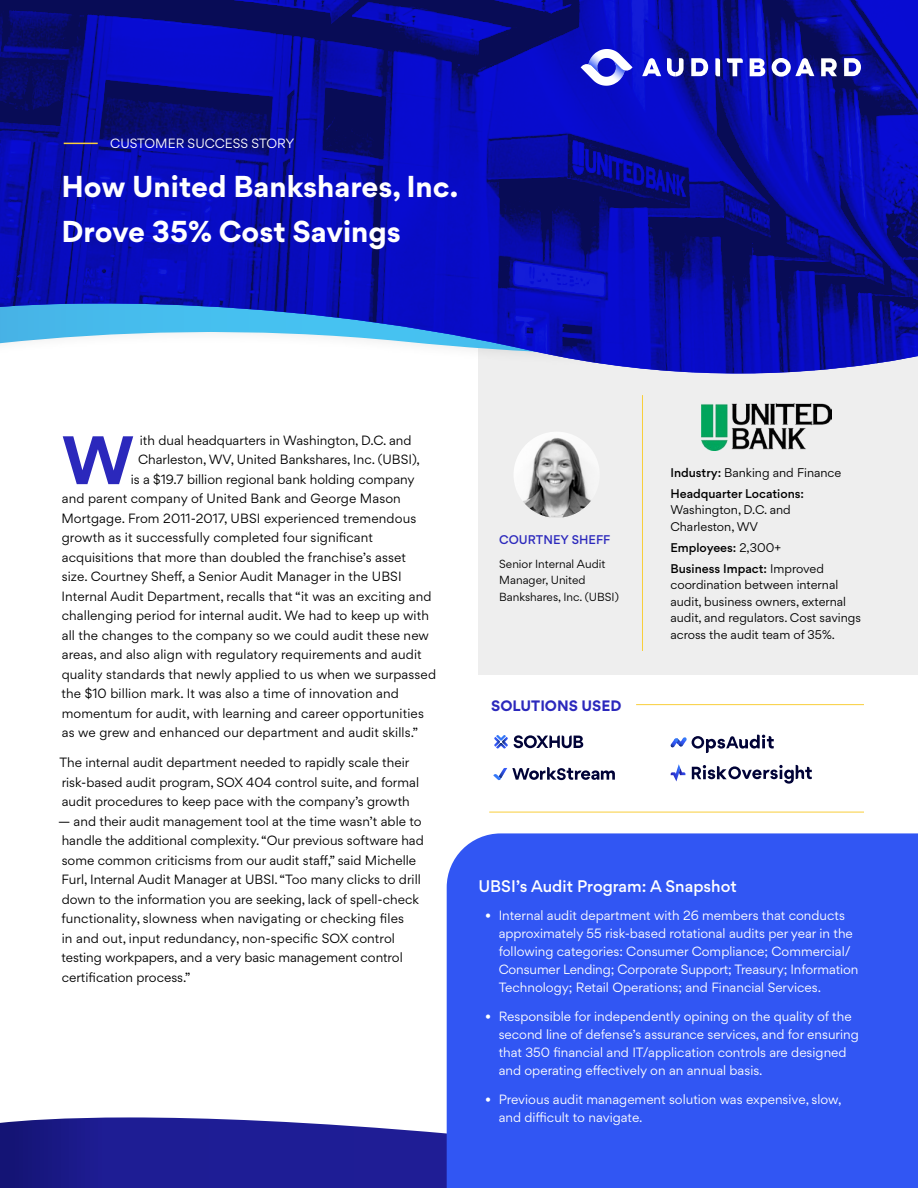
<style>
.page{position:relative;width:918px;height:1188px;background:#fff}
.page>*{position:absolute;margin:0;border:0;box-sizing:border-box;transform-origin:0 0}
.t1{font:700 61.05px "Gordita";color:#2b28bc}
.t2{font:700 27px/45px "Gordita";color:#fff}
.t3{font:500 15px "Gordita";color:#fff}
.t4{font:700 13.5px "Gordita";color:#2b28bc}
.t5{font:12px/19.5px "Gordita";color:#000}
.t6{font:12px/18px "Gordita";color:#fff}
.t7{font:11.25px/16.5px "Gordita";color:#000}
.t8{font:500 11.25px/21px "Gordita";color:#000}
.t9{font:500 11.25px "Gordita";letter-spacing:.005em;color:#2b28bc}
.t10{font:10.5px/16.5px "Gordita";color:#000}
.s1{font-weight:400}
</style>
<div class="page">
<div style="left:478px;top:339px;width:440px;height:335px;background:#eee"></div>
<hr style="left:642px;top:395px;width:1px;height:256px;background:#f9cf3b">
<svg style="left:0;top:1117px;width:447px;height:71px;background:#2c2b98"></svg>
<img style="left:513px;top:431px;width:88px;height:88px;border-radius:44px">
<div style="left:512px;top:430px;width:89px;height:89px;border:2px solid #eee;border-radius:50%"></div>
<img style="left:701px;top:404px;width:131px;height:46px">
<div style="left:447px;top:833px;width:471px;height:355px;background:#3156f3"></div>
<svg style="left:494px;top:735px;width:14px;height:14px"></svg>
<svg style="left:514px;top:735px;width:69px;height:13px"></svg>
<svg style="left:493px;top:767px;width:122px;height:13px"></svg>
<svg style="left:670px;top:735px;width:104px;height:18px"></svg>
<svg style="left:692px;top:765px;width:120px;height:19px"></svg>
<svg style="left:671px;top:764px;width:14px;height:17px"></svg>
<hr style="left:636px;top:704px;width:228px;height:1px;background:#f9cf3b">
<hr style="left:489px;top:812px;width:375px;height:1px;background:#f9cf3b">
<img style="left:0;top:0;width:918px;height:374px">
<svg style="left:642px;top:58px;width:19px;height:18px"></svg>
<svg style="left:667px;top:58px;width:17px;height:18px"></svg>
<svg style="left:691px;top:58px;width:17px;height:18px"></svg>
<svg style="left:844px;top:58px;width:17px;height:18px"></svg>
<svg style="left:715px;top:58px;width:5px;height:18px"></svg>
<svg style="left:727px;top:58px;width:16px;height:18px"></svg>
<svg style="left:750px;top:58px;width:15px;height:18px"></svg>
<svg style="left:772px;top:58px;width:42px;height:19px"></svg>
<svg style="left:821px;top:58px;width:16px;height:18px"></svg>
<svg style="left:581px;top:49px;width:52px;height:37px"></svg>
<hr style="left:64px;top:143px;width:34px;height:1px;background:#f9cf3b">
<p class="t6" style="left:110px;top:134px;width:186px">CUSTOMER SUCCESS STORY</p>
<h2 class="t2" style="left:62px;top:164px;width:398px">How United Bankshares, Inc.<br>Drove 35% Cost Savings</h2>
<p class="t5" style="left:140px;top:430px;width:273px">ith dual headquarters in Washington, D.C. and</p>
<p class="t5" style="left:138px;top:449px;width:283px">Charleston, WV, United Bankshares, Inc. (UBSI),</p>
<p class="t5" style="left:131px;top:469px;width:285px">is a $19.7 billion regional bank holding company</p>
<p class="t5" style="left:62px;top:488px;width:341px">and parent company of United Bank and George Mason</p>
<p class="t5" style="left:61px;top:508px;width:356px">Mortgage. From 2011-2017, UBSI experienced tremendous</p>
<p class="t5" style="left:62px;top:527px;width:313px">growth as it successfully completed four significant</p>
<p class="t5" style="left:62px;top:547px;width:346px">acquisitions that more than doubled the franchise’s asset</p>
<p class="t5" style="left:62px;top:566px;width:341px">size. Courtney Sheff, a Senior Audit Manager in the UBSI</p>
<p class="t5" style="left:62px;top:586px;width:371px">Internal Audit Department, recalls that “it was an exciting and</p>
<p class="t5" style="left:62px;top:605px;width:369px">challenging period for internal audit. We had to keep up with</p>
<p class="t5" style="left:62px;top:625px;width:369px">all the changes to the company so we could audit these new</p>
<p class="t5" style="left:62px;top:644px;width:362px">areas, and also align with regulatory requirements and audit</p>
<p class="t5" style="left:62px;top:664px;width:376px">quality standards that newly applied to us when we surpassed</p>
<p class="t5" style="left:61px;top:683px;width:339px">the $10 billion mark. It was also a time of innovation and</p>
<p class="t5" style="left:62px;top:703px;width:364px">momentum for audit, with learning and career opportunities</p>
<p class="t5" style="left:62px;top:722px;width:358px">as we grew and enhanced our department and audit skills.”</p>
<p class="t5" style="left:59px;top:753px;width:361px">The internal audit department needed to rapidly scale their risk-based audit program, SOX 404 control suite, and formal audit procedures to keep pace with the company’s growth</p>
<p class="t5" style="left:58px;top:811px;width:367px">— and their audit management tool at the time wasn’t able to handle the additional complexity. “Our previous software had some common criticisms from our audit staff,” said Michelle Furl, Internal Audit Manager at UBSI. “Too many clicks to drill down to the information you are seeking, lack of spell-check functionality, slowness when navigating or checking files<br>in and out, input redundancy, non-specific SOX control testing workpapers, and a very basic management control certification process.”</p>
<h1 class="t1" style="left:62px;top:412px;width:74px">W</h1>
<p class="t9" style="left:499px;top:531px;width:113px">COURTNEY SHEFF</p>
<p class="t10" style="left:499px;top:555px;width:121px">Senior Internal Audit<br>Manager, United<br>Bankshares, Inc. (UBSI)</p>
<p class="t4" style="left:491px;top:695px;width:132px">SOLUTIONS USED</p>
<p class="t8" style="left:670px;top:462px;width:172px">Industry: <span class="s1">Banking and Finance<br></span>Headquarter Locations:</p>
<p class="t7" style="left:670px;top:501px;width:122px">Washington, D.C. and<br>Charleston, WV</p>
<p class="t8" style="left:670px;top:537px;width:155px">Employees: <span class="s1">2,300+<br></span>Business Impact: <span class="s1">Improved</span></p>
<p class="t7" style="left:670px;top:576px;width:192px">coordination between internal audit, business owners, external audit, and regulators. Cost savings across the audit team of 35%.</p>
<p class="t3" style="left:478px;top:875px;width:260px">UBSI’s Audit Program: A Snapshot</p>
<p class="t6" style="left:499px;top:906px;width:361px;text-indent:-14px">• Internal audit department with 26 members that conducts approximately 55 risk-based rotational audits per year in the following categories: Consumer Compliance; Commercial/ Consumer Lending; Corporate Support; Treasury; Information Technology; Retail Operations; and Financial Services.</p>
<p class="t6" style="left:499px;top:1007px;width:362px;text-indent:-14px">• Responsible for independently opining on the quality of the second line of defense’s assurance services, and for ensuring that 350 financial and IT/application controls are designed and operating effectively on an annual basis.</p>
<p class="t6" style="left:499px;top:1090px;width:344px;text-indent:-14px">• Previous audit management solution was expensive, slow, and difficult to navigate.</p>
</div>
